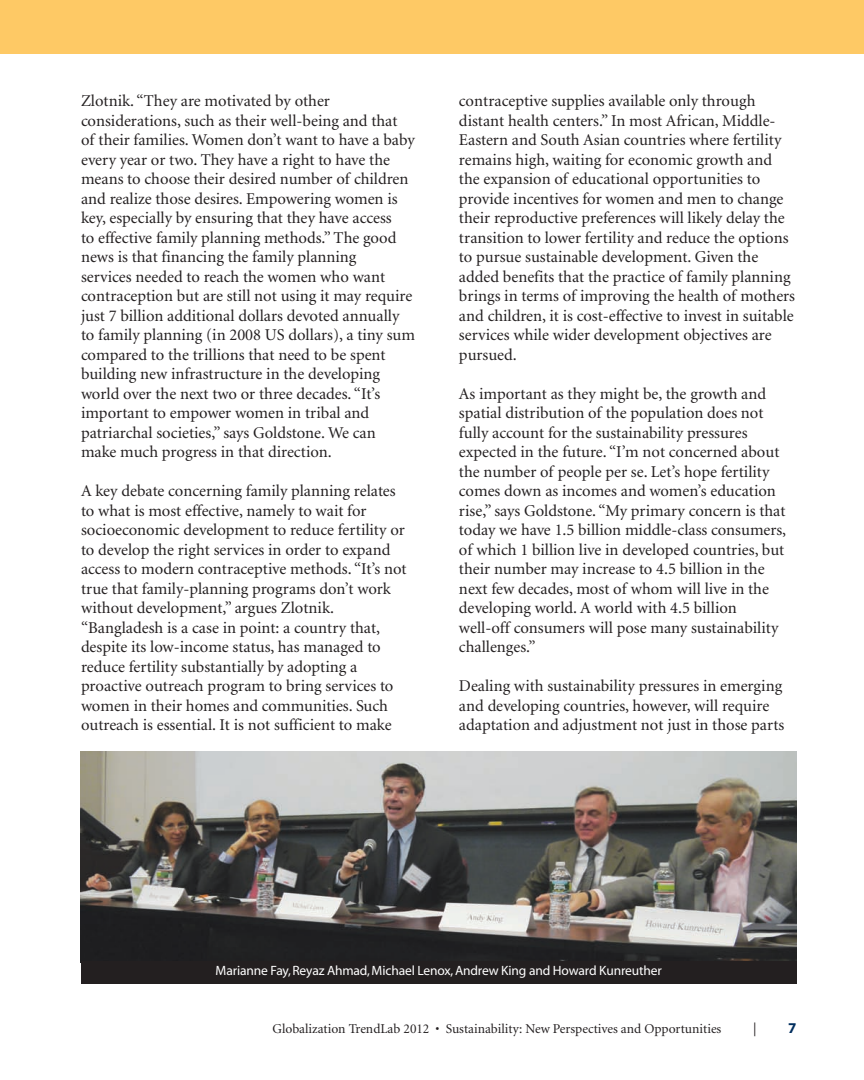
<style>
.page{position:relative;width:864px;height:1080px;background:#fff}
.page>*{position:absolute;margin:0;border:0;box-sizing:border-box;transform-origin:0 0}
.t1{font:300 18px "Frutiger";color:#231f20;scale:.69 1}
.t2{font:16.5px/19.5px "Minion";color:#231f20}
.t3{font:700 15px "Myriad";color:#002e5e}
.t4{font:13.5px "Minion";color:#231f20}
.t5{font:13.5px "Myriad";letter-spacing:-.01em;color:#fff}
</style>
<div class="page">
<div style="left:0;top:0;width:864px;height:54px;background:#fec965"></div>
<img style="left:81px;top:752px;width:715px;height:209px">
<div style="left:81px;top:961px;width:715px;height:23px;background:#231f20"></div>
<p class="t2" style="left:81px;top:92px;width:335px">Zlotnik. “They are motivated by other considerations, such as their well-being and that of their families. Women don’t want to have a baby every year or two. They have a right to have the means to choose their desired number of children and realize those desires. Empowering women is key, especially by ensuring that they have access<br>to effective family planning methods.” The good news is that financing the family planning<br>services needed to reach the women who want contraception but are still not using it may require just 7 billion additional dollars devoted annually to family planning (in 2008 US dollars), a tiny sum compared to the trillions that need to be spent building new infrastructure in the developing world over the next two or three decades. “It’s important to empower women in tribal and patriarchal societies,” says Goldstone. We can make much progress in that direction.</p>
<p class="t2" style="left:81px;top:483px;width:327px">A key debate concerning family planning relates to what is most effective, namely to wait for socioeconomic development to reduce fertility or to develop the right services in order to expand access to modern contraceptive methods. “It’s not true that family-planning programs don’t work without development,” argues Zlotnik. “Bangladesh is a case in point: a country that, despite its low-income status, has managed to reduce fertility substantially by adopting a proactive outreach program to bring services to women in their homes and communities. Such outreach is essential. It is not sufficient to make</p>
<p class="t2" style="left:459px;top:93px;width:338px">contraceptive supplies available only through distant health centers.” In most African, Middle-Eastern and South Asian countries where fertility remains high, waiting for economic growth and the expansion of educational opportunities to provide incentives for women and men to change their reproductive preferences will likely delay the transition to lower fertility and reduce the options to pursue sustainable development. Given the added benefits that the practice of family planning brings in terms of improving the health of mothers and children, it is cost-effective to invest in suitable services while wider development objectives are pursued.</p>
<p class="t2" style="left:459px;top:385px;width:329px">As important as they might be, the growth and spatial distribution of the population does not fully account for the sustainability pressures expected in the future. “I’m not concerned about the number of people per se. Let’s hope fertility comes down as incomes and women’s education rise,” says Goldstone. “My primary concern is that today we have 1.5 billion middle-class consumers, of which 1 billion live in developed countries, but their number may increase to 4.5 billion in the next few decades, most of whom will live in the developing world. A world with 4.5 billion well-off consumers will pose many sustainability challenges.”</p>
<p class="t2" style="left:459px;top:678px;width:327px">Dealing with sustainability pressures in emerging and developing countries, however, will require adaptation and adjustment not just in those parts</p>
<p class="t5" style="left:216px;top:966px;width:448px">Marianne Fay, Reyaz Ahmad, Michael Lenox, Andrew King and Howard Kunreuther</p>
<p class="t4" style="left:273px;top:1023px;width:450px">Globalization TrendLab 2012 • Sustainability: New Perspectives and Opportunities</p>
<p class="t1" style="left:753px;top:1022px;width:5px">|</p>
<p class="t3" style="left:788px;top:1022px;width:10px">7</p>
</div>
